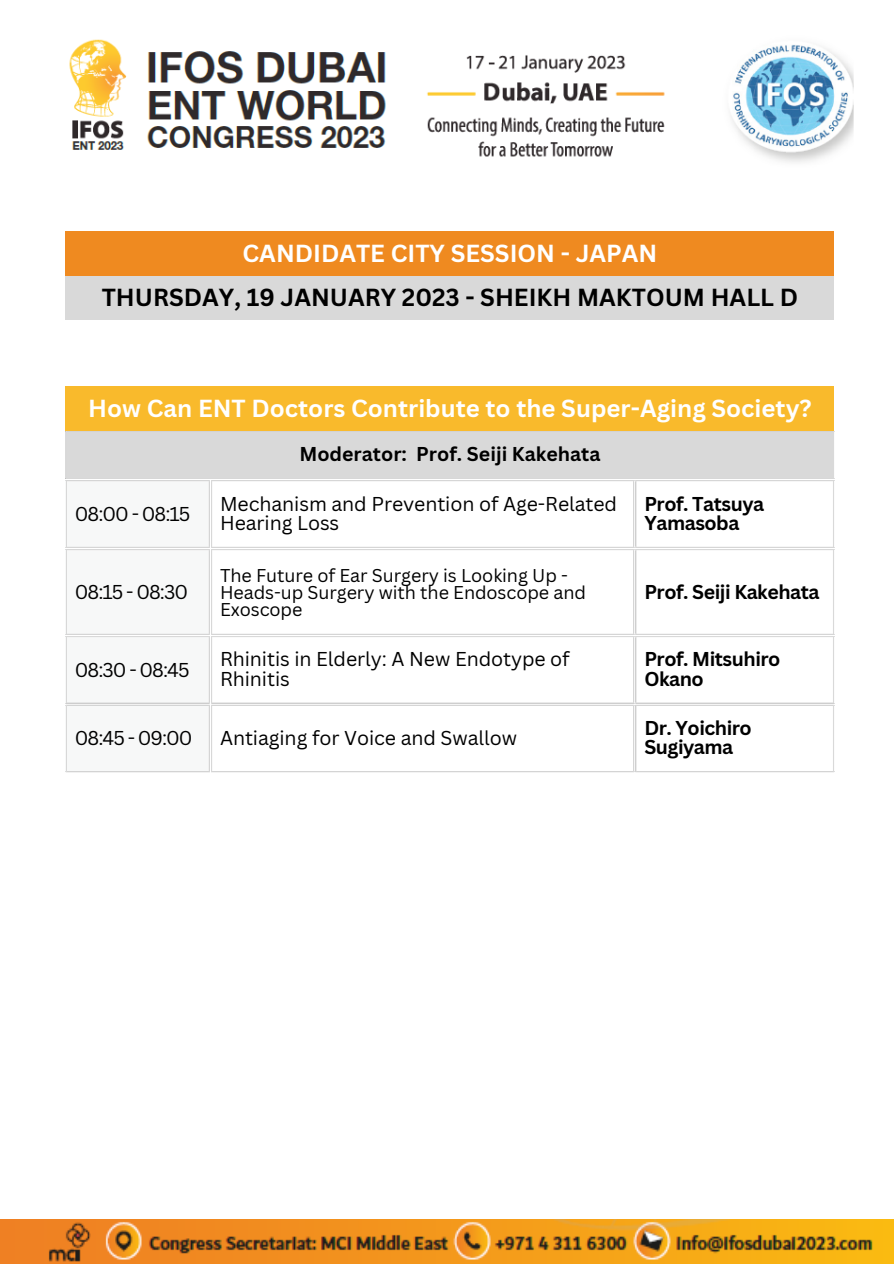
<style>
.page{position:relative;width:894px;height:1264px;background:#fff}
.page>*{position:absolute;margin:0;border:0;box-sizing:border-box;transform-origin:0 0}
.t1{font:700 24px "Canva Sans";color:#fff}
.t2{font:700 24px "Canva Sans";color:#000}
.t3{font:19.5px/19.2px "Canva Sans";letter-spacing:-.005em;color:#000}
.t4{font:700 19.5px/19.2px "Canva Sans";letter-spacing:-.025em;color:#000}
.t5{font:700 19.5px "Canva Sans";color:#000}
.t6{font:18px/17px "Canva Sans";letter-spacing:-.005em;color:#000}
</style>
<div class="page">
<div style="left:66px;top:275px;width:768px;height:44px;background:#d9d9d9"></div>
<div style="left:66px;top:231px;width:768px;height:44px;background:#ef8a20"></div>
<div style="left:66px;top:431px;width:767px;height:48px;background:#d9d9d9"></div>
<svg style="left:66px;top:481px;width:144px;height:290px"></svg>
<hr style="left:66px;top:481px;width:1px;height:66px;background:#d9d9d9">
<hr style="left:209px;top:481px;width:1px;height:66px;background:#d9d9d9">
<hr style="left:66px;top:480px;width:144px;height:1px;background:#d9d9d9">
<hr style="left:66px;top:547px;width:144px;height:1px;background:#d9d9d9">
<hr style="left:211px;top:481px;width:1px;height:66px;background:#d9d9d9">
<hr style="left:633px;top:481px;width:1px;height:66px;background:#d9d9d9">
<hr style="left:211px;top:480px;width:423px;height:1px;background:#d9d9d9">
<hr style="left:211px;top:547px;width:423px;height:1px;background:#d9d9d9">
<hr style="left:635px;top:481px;width:1px;height:66px;background:#d9d9d9">
<hr style="left:832px;top:481px;width:1px;height:66px;background:#d9d9d9">
<hr style="left:635px;top:480px;width:198px;height:1px;background:#d9d9d9">
<hr style="left:635px;top:547px;width:198px;height:1px;background:#d9d9d9">
<hr style="left:66px;top:550px;width:1px;height:83px;background:#d9d9d9">
<hr style="left:209px;top:550px;width:1px;height:83px;background:#d9d9d9">
<hr style="left:66px;top:549px;width:144px;height:1px;background:#d9d9d9">
<hr style="left:66px;top:633px;width:144px;height:2px;background:#d9d9d9">
<hr style="left:211px;top:550px;width:1px;height:83px;background:#d9d9d9">
<hr style="left:633px;top:550px;width:1px;height:83px;background:#d9d9d9">
<hr style="left:211px;top:549px;width:423px;height:1px;background:#d9d9d9">
<hr style="left:211px;top:633px;width:423px;height:2px;background:#d9d9d9">
<hr style="left:635px;top:550px;width:1px;height:83px;background:#d9d9d9">
<hr style="left:832px;top:550px;width:1px;height:83px;background:#d9d9d9">
<hr style="left:635px;top:549px;width:198px;height:1px;background:#d9d9d9">
<hr style="left:635px;top:633px;width:198px;height:2px;background:#d9d9d9">
<hr style="left:66px;top:637px;width:1px;height:65px;background:#d9d9d9">
<hr style="left:209px;top:637px;width:1px;height:65px;background:#d9d9d9">
<hr style="left:66px;top:636px;width:144px;height:1px;background:#d9d9d9">
<hr style="left:66px;top:702px;width:144px;height:1px;background:#d9d9d9">
<hr style="left:211px;top:637px;width:1px;height:65px;background:#d9d9d9">
<hr style="left:633px;top:637px;width:1px;height:65px;background:#d9d9d9">
<hr style="left:211px;top:636px;width:423px;height:1px;background:#d9d9d9">
<hr style="left:211px;top:702px;width:423px;height:1px;background:#d9d9d9">
<hr style="left:635px;top:637px;width:1px;height:65px;background:#d9d9d9">
<hr style="left:832px;top:637px;width:1px;height:65px;background:#d9d9d9">
<hr style="left:635px;top:636px;width:198px;height:1px;background:#d9d9d9">
<hr style="left:635px;top:702px;width:198px;height:1px;background:#d9d9d9">
<hr style="left:66px;top:705px;width:1px;height:66px;background:#d9d9d9">
<hr style="left:209px;top:705px;width:1px;height:66px;background:#d9d9d9">
<hr style="left:66px;top:704px;width:144px;height:1px;background:#d9d9d9">
<hr style="left:66px;top:771px;width:144px;height:1px;background:#d9d9d9">
<hr style="left:211px;top:705px;width:1px;height:66px;background:#d9d9d9">
<hr style="left:633px;top:705px;width:1px;height:66px;background:#d9d9d9">
<hr style="left:211px;top:704px;width:423px;height:1px;background:#d9d9d9">
<hr style="left:211px;top:771px;width:423px;height:1px;background:#d9d9d9">
<hr style="left:635px;top:705px;width:1px;height:66px;background:#d9d9d9">
<hr style="left:832px;top:705px;width:1px;height:66px;background:#d9d9d9">
<hr style="left:635px;top:704px;width:198px;height:1px;background:#d9d9d9">
<hr style="left:635px;top:771px;width:198px;height:1px;background:#d9d9d9">
<img style="left:69px;top:39px;width:785px;height:123px">
<img style="left:0;top:1219px;width:893px;height:44px">
<div style="left:66px;top:387px;width:768px;height:44px;background:#f9ba2c"></div>
<p class="t1" style="left:242px;top:236px;width:416px">CANDIDATE CITY SESSION - JAPAN</p>
<p class="t2" style="left:102px;top:280px;width:697px">THURSDAY, 19 JANUARY 2023 - SHEIKH MAKTOUM HALL D</p>
<p class="t1" style="left:88px;top:391px;width:724px">How Can ENT Doctors Contribute to the Super-Aging Society?</p>
<p class="t5" style="left:299px;top:440px;width:302px">Moderator: Prof. Seiji Kakehata</p>
<p class="t3" style="left:75px;top:503px;width:117px">08:00 - 08:15</p>
<p class="t3" style="left:220px;top:493px;width:398px">Mechanism and Prevention of Age-Related<br>Hearing Loss</p>
<p class="t4" style="left:644px;top:493px;width:121px">Prof. Tatsuya<br>Yamasoba</p>
<p class="t3" style="left:75px;top:581px;width:115px">08:15 - 08:30</p>
<p class="t6" style="left:220px;top:566px;width:367px">The Future of Ear Surgery is Looking Up -<br>Heads-up Surgery with the Endoscope and<br>Exoscope</p>
<p class="t4" style="left:644px;top:581px;width:176px">Prof. Seiji Kakehata</p>
<p class="t3" style="left:75px;top:659px;width:116px">08:30 - 08:45</p>
<p class="t3" style="left:220px;top:649px;width:351px">Rhinitis in Elderly: A New Endotype of<br>Rhinitis</p>
<p class="t4" style="left:644px;top:649px;width:137px">Prof. Mitsuhiro<br>Okano</p>
<p class="t3" style="left:75px;top:728px;width:119px">08:45 - 09:00</p>
<p class="t3" style="left:220px;top:728px;width:298px">Antiaging for Voice and Swallow</p>
<p class="t4" style="left:644px;top:718px;width:109px">Dr. Yoichiro<br>Sugiyama</p>
</div>
